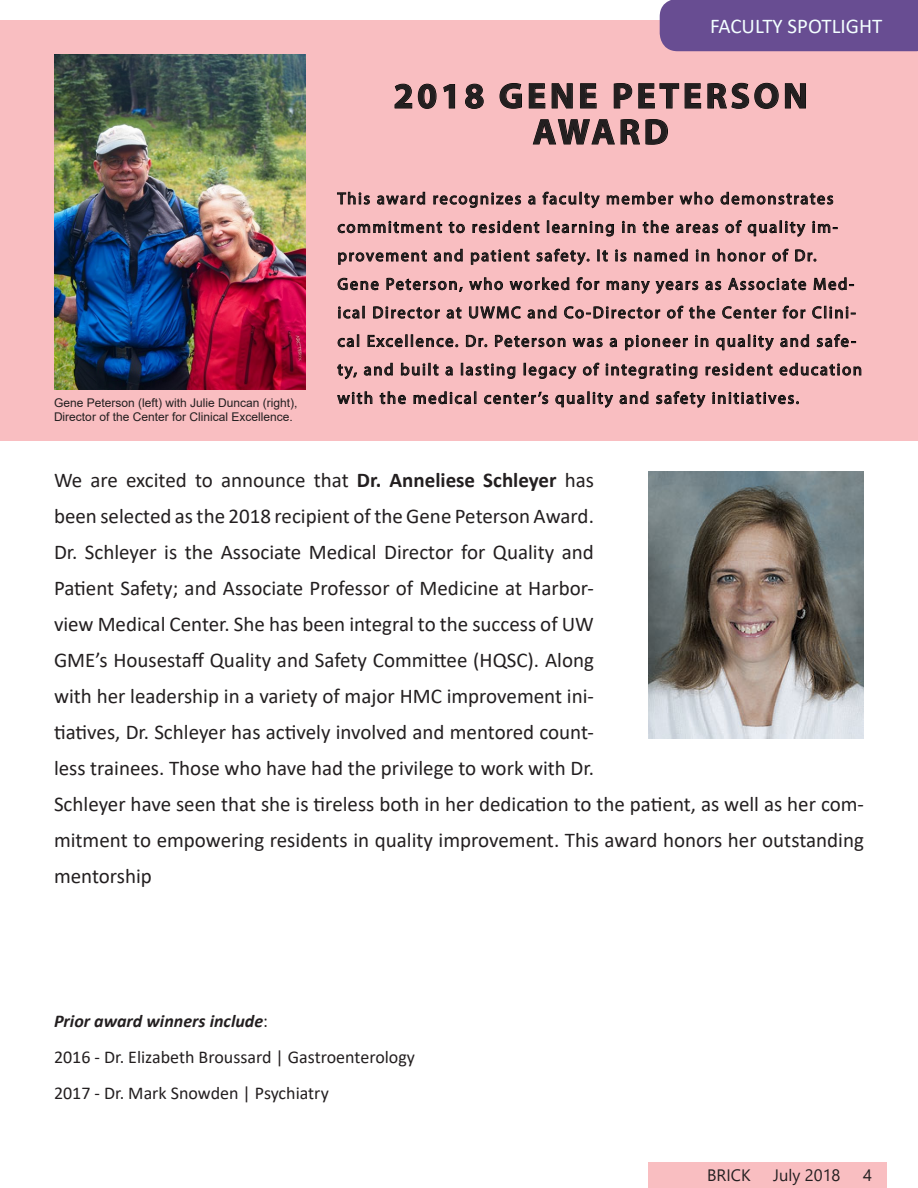
<style>
.page{position:relative;width:918px;height:1188px;background:#fff}
.page>*{position:absolute;margin:0;border:0;box-sizing:border-box;transform-origin:0 0}
.t1{font:700 36px/36px "Myriad Pro";letter-spacing:.1em;color:#231f20;text-align:center}
.t2{font:21px/36px "Calibri";color:#231f20}
.t3{font:21px "Calibri";color:#f3ffff}
.t4{font:18px "Calibri";color:#231f20}
.t5{font:italic 700 18px "Calibri";color:#231f20}
.t6{font:16.5px/28.5px "Myriad Pro";letter-spacing:.1em;color:#231f20}
.t7{font:16.5px "Segoe UI";color:#231f20}
.t8{font:12px/14.4px "Arial";color:#231f20}
.s1{font-weight:700}
.s2{font-weight:400;font-style:normal}
</style>
<div class="page">
<div style="left:0;top:21px;width:918px;height:420px;background:#f9bec1"></div>
<div style="left:660px;top:0;width:258px;height:51px;background:#684d92"></div>
<svg style="left:394px;top:83px;width:43px;height:26px"></svg>
<svg style="left:443px;top:84px;width:12px;height:25px"></svg>
<svg style="left:465px;top:83px;width:19px;height:26px"></svg>
<svg style="left:499px;top:83px;width:23px;height:26px"></svg>
<svg style="left:529px;top:83px;width:44px;height:26px"></svg>
<svg style="left:580px;top:83px;width:17px;height:26px"></svg>
<svg style="left:614px;top:83px;width:18px;height:26px"></svg>
<svg style="left:638px;top:83px;width:63px;height:26px"></svg>
<svg style="left:707px;top:83px;width:72px;height:26px"></svg>
<svg style="left:785px;top:83px;width:21px;height:26px"></svg>
<svg style="left:533px;top:119px;width:135px;height:26px"></svg>
<svg style="left:337px;top:192px;width:33px;height:13px"></svg>
<svg style="left:377px;top:192px;width:48px;height:13px"></svg>
<svg style="left:433px;top:193px;width:88px;height:15px"></svg>
<svg style="left:528px;top:195px;width:8px;height:10px"></svg>
<svg style="left:542px;top:191px;width:58px;height:17px"></svg>
<svg style="left:606px;top:192px;width:108px;height:13px"></svg>
<svg style="left:720px;top:192px;width:114px;height:13px"></svg>
<svg style="left:337px;top:221px;width:105px;height:12px"></svg>
<svg style="left:448px;top:221px;width:17px;height:12px"></svg>
<svg style="left:472px;top:220px;width:68px;height:13px"></svg>
<svg style="left:547px;top:221px;width:67px;height:16px"></svg>
<svg style="left:623px;top:221px;width:13px;height:12px"></svg>
<svg style="left:642px;top:220px;width:27px;height:13px"></svg>
<svg style="left:676px;top:224px;width:43px;height:9px"></svg>
<svg style="left:725px;top:220px;width:81px;height:17px"></svg>
<svg style="left:813px;top:221px;width:24px;height:12px"></svg>
<svg style="left:338px;top:250px;width:89px;height:15px"></svg>
<svg style="left:434px;top:249px;width:29px;height:13px"></svg>
<svg style="left:471px;top:250px;width:59px;height:15px"></svg>
<svg style="left:536px;top:248px;width:53px;height:17px"></svg>
<svg style="left:598px;top:250px;width:10px;height:12px"></svg>
<svg style="left:616px;top:250px;width:11px;height:12px"></svg>
<svg style="left:634px;top:249px;width:54px;height:13px"></svg>
<svg style="left:696px;top:250px;width:14px;height:12px"></svg>
<svg style="left:717px;top:249px;width:49px;height:13px"></svg>
<svg style="left:772px;top:248px;width:17px;height:14px"></svg>
<svg style="left:795px;top:249px;width:21px;height:13px"></svg>
<svg style="left:337px;top:278px;width:42px;height:12px"></svg>
<svg style="left:386px;top:278px;width:77px;height:14px"></svg>
<svg style="left:469px;top:277px;width:34px;height:13px"></svg>
<svg style="left:510px;top:277px;width:60px;height:13px"></svg>
<svg style="left:576px;top:277px;width:24px;height:13px"></svg>
<svg style="left:606px;top:281px;width:44px;height:13px"></svg>
<svg style="left:656px;top:281px;width:43px;height:13px"></svg>
<svg style="left:705px;top:281px;width:17px;height:9px"></svg>
<svg style="left:728px;top:278px;width:78px;height:12px"></svg>
<svg style="left:813px;top:277px;width:41px;height:13px"></svg>
<svg style="left:339px;top:306px;width:25px;height:13px"></svg>
<svg style="left:373px;top:306px;width:67px;height:13px"></svg>
<svg style="left:446px;top:307px;width:16px;height:12px"></svg>
<svg style="left:469px;top:306px;width:52px;height:13px"></svg>
<svg style="left:527px;top:306px;width:30px;height:13px"></svg>
<svg style="left:564px;top:306px;width:97px;height:13px"></svg>
<svg style="left:667px;top:305px;width:48px;height:14px"></svg>
<svg style="left:722px;top:305px;width:84px;height:14px"></svg>
<svg style="left:812px;top:306px;width:43px;height:13px"></svg>
<svg style="left:337px;top:335px;width:22px;height:12px"></svg>
<svg style="left:367px;top:335px;width:91px;height:12px"></svg>
<svg style="left:466px;top:335px;width:21px;height:12px"></svg>
<svg style="left:495px;top:335px;width:71px;height:12px"></svg>
<svg style="left:573px;top:338px;width:30px;height:9px"></svg>
<svg style="left:609px;top:338px;width:8px;height:9px"></svg>
<svg style="left:625px;top:335px;width:63px;height:16px"></svg>
<svg style="left:695px;top:335px;width:14px;height:12px"></svg>
<svg style="left:716px;top:335px;width:58px;height:16px"></svg>
<svg style="left:780px;top:334px;width:29px;height:13px"></svg>
<svg style="left:817px;top:334px;width:39px;height:13px"></svg>
<svg style="left:337px;top:364px;width:20px;height:15px"></svg>
<svg style="left:364px;top:363px;width:29px;height:13px"></svg>
<svg style="left:401px;top:363px;width:38px;height:13px"></svg>
<svg style="left:445px;top:366px;width:8px;height:10px"></svg>
<svg style="left:461px;top:363px;width:55px;height:16px"></svg>
<svg style="left:524px;top:363px;width:53px;height:16px"></svg>
<svg style="left:583px;top:362px;width:17px;height:14px"></svg>
<svg style="left:606px;top:364px;width:92px;height:15px"></svg>
<svg style="left:705px;top:363px;width:68px;height:13px"></svg>
<svg style="left:779px;top:363px;width:83px;height:13px"></svg>
<svg style="left:337px;top:391px;width:36px;height:13px"></svg>
<svg style="left:379px;top:391px;width:27px;height:13px"></svg>
<svg style="left:413px;top:391px;width:63px;height:13px"></svg>
<svg style="left:484px;top:391px;width:65px;height:13px"></svg>
<svg style="left:555px;top:392px;width:58px;height:16px"></svg>
<svg style="left:619px;top:391px;width:30px;height:13px"></svg>
<svg style="left:656px;top:391px;width:50px;height:17px"></svg>
<svg style="left:713px;top:392px;width:86px;height:12px"></svg>
<div style="left:648px;top:1162px;width:239px;height:26px;background:#f9bec1"></div>
<img style="left:54px;top:54px;width:252px;height:336px">
<img style="left:648px;top:472px;width:216px;height:267px">
<p class="t3" style="left:710px;top:11px;width:174px">FACULTY SPOTLIGHT</p>
<p class="t8" style="left:54px;top:395px;width:245px">Gene Peterson (left) with Julie Duncan (right),<br>Director of the Center for Clinical Excellence.</p>
<p class="t1" style="left:394px;top:77px;width:411px">2018 GENE PETERSON<br>AWARD</p>
<p class="t6" style="left:338px;top:184px;width:526px">This award recognizes a faculty member who demonstrates commitment to resident learning in the areas of quality im&shy;provement and patient safety. It is named in honor of Dr.<br>Gene Peterson, who worked for many years as Associate Med&shy;ical Director at UWMC and Co-Director of the Center for Clini&shy;cal Excellence. Dr. Peterson was a pioneer in quality and safe&shy;ty, and built a lasting legacy of integrating resident education with the medical center’s quality and safety initiatives.</p>
<p class="t2" style="left:54px;top:462px;width:811px">We are excited to announce that <span class="s1">Dr. Anneliese Schleyer</span> has<br>been selected as the 2018 recipient of the Gene Peterson Award.<br>Dr. Schleyer is the Associate Medical Director for Quality and<br>Patient Safety; and Associate Professor of Medicine at Harbor-<br>view Medical Center. She has been integral to the success of UW<br>GME’s Housestaff Quality and Safety Committee (HQSC). Along<br>with her leadership in a variety of major HMC improvement ini-<br>tiatives, Dr. Schleyer has actively involved and mentored count-<br>less trainees. Those who have had the privilege to work with Dr.<br>Schleyer have seen that she is tireless both in her dedication to the patient, as well as her com&shy;mitment to empowering residents in quality improvement. This award honors her outstanding mentorship</p>
<p class="t5" style="left:54px;top:1009px;width:216px">Prior award winners include<span class="s2">:</span></p>
<p class="t4" style="left:54px;top:1045px;width:363px">2016 - Dr. Elizabeth Broussard | Gastroenterology</p>
<p class="t4" style="left:54px;top:1081px;width:276px">2017 - Dr. Mark Snowden | Psychiatry</p>
<p class="t7" style="left:707px;top:1160px;width:45px">BRICK</p>
<p class="t7" style="left:773px;top:1160px;width:69px">July 2018</p>
<p class="t7" style="left:863px;top:1160px;width:10px">4</p>
</div>
